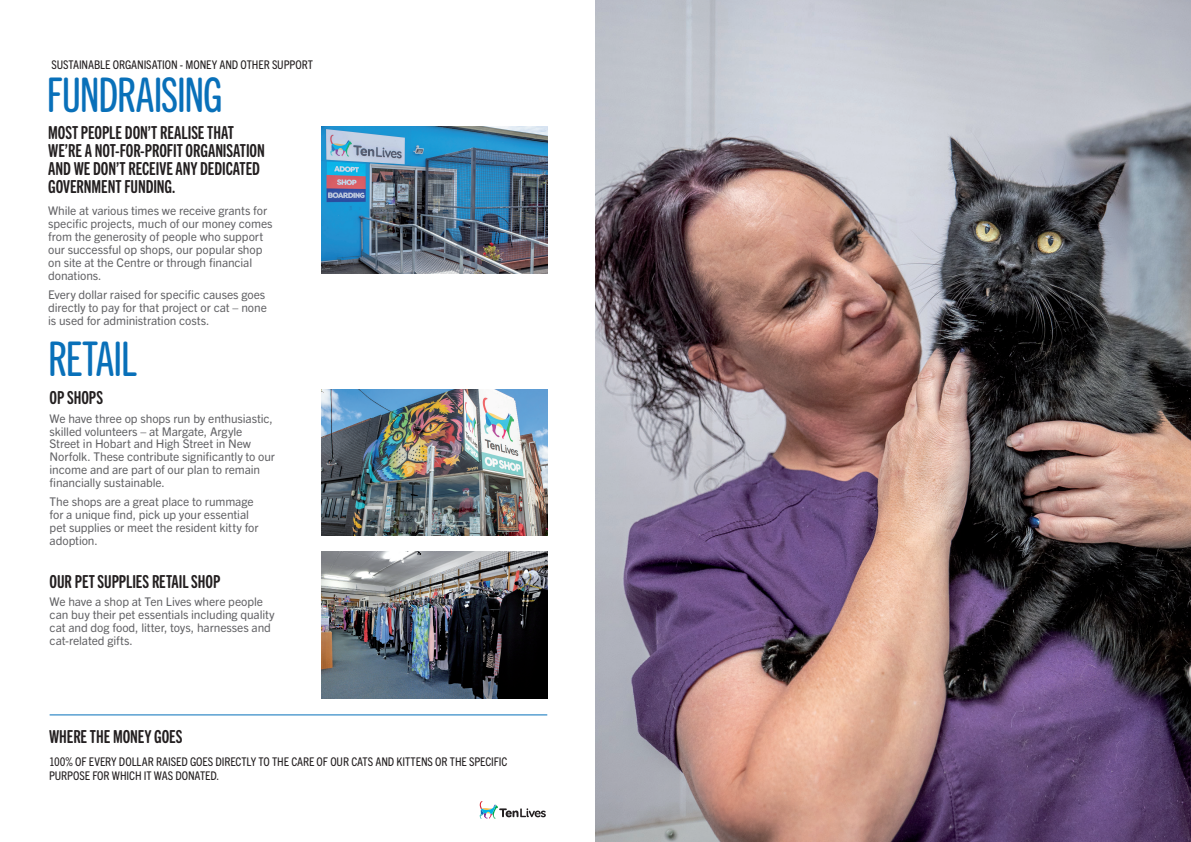
<style>
.page{position:relative;width:1191px;height:842px;background:#fff}
.page>*{position:absolute;margin:0;border:0;box-sizing:border-box;transform-origin:0 0}
.t1{font:48px "Trade Gothic Next SR Pro Cm";letter-spacing:-.025em;color:#0970b9}
.t2{font:18px/18px "Trade Gothic Next SR Pro Bd Cm";letter-spacing:-.005em;color:#231f20}
.t3{font:12px/13px "Trade Gothic Next SR Pro";letter-spacing:-.01em;color:#636366}
.t4{font:condensed 12px/14px "Trade Gothic Next SR Pro";letter-spacing:-.01em;color:#231f20}
</style>
<div class="page">
<img style="left:595px;top:0;width:596px;height:842px">
<img style="left:322px;top:126px;width:225px;height:148px">
<svg style="left:479px;top:801px;width:67px;height:18px"></svg>
<img style="left:322px;top:389px;width:225px;height:146px">
<hr style="left:50px;top:714px;width:497px;height:1px;background:#0671ba">
<img style="left:322px;top:552px;width:225px;height:146px">
<p class="t4" style="left:52px;top:57px;width:263px">SUSTAINABLE ORGANISATION - MONEY AND OTHER SUPPORT</p>
<h1 class="t1" style="left:47px;top:63px;width:177px">FUNDRAISING</h1>
<h2 class="t2" style="left:48px;top:122px;width:218px">MOST PEOPLE DON’T REALISE THAT<br>WE’RE A NOT-FOR-PROFIT ORGANISATION<br>AND WE DON’T RECEIVE ANY DEDICATED<br>GOVERNMENT FUNDING.</h2>
<p class="t3" style="left:48px;top:204px;width:226px">While at various times we receive grants for specific projects, much of our money comes from the generosity of people who support our successful op shops, our popular shop on site at the Centre or through financial donations.</p>
<p class="t3" style="left:48px;top:287px;width:220px">Every dollar raised for specific causes goes directly to pay for that project or cat – none is used for administration costs.</p>
<h1 class="t1" style="left:48px;top:326px;width:90px">RETAIL</h1>
<h2 class="t2" style="left:50px;top:387px;width:55px">OP SHOPS</h2>
<p class="t3" style="left:50px;top:411px;width:227px">We have three op shops run by enthusiastic, skilled volunteers – at Margate, Argyle Street in Hobart and High Street in New Norfolk. These contribute significantly to our income and are part of our plan to remain financially sustainable.</p>
<p class="t3" style="left:50px;top:494px;width:210px">The shops are a great place to rummage for a unique find, pick up your essential pet supplies or meet the resident kitty for adoption.</p>
<h2 class="t2" style="left:50px;top:571px;width:172px">OUR PET SUPPLIES RETAIL SHOP</h2>
<p class="t3" style="left:50px;top:594px;width:227px">We have a shop at Ten Lives where people can buy their pet essentials including quality cat and dog food, litter, toys, harnesses and cat-related gifts.</p>
<h2 class="t2" style="left:49px;top:726px;width:135px">WHERE THE MONEY GOES</h2>
<p class="t4" style="left:49px;top:753px;width:460px">100% OF EVERY DOLLAR RAISED GOES DIRECTLY TO THE CARE OF OUR CATS AND KITTENS OR THE SPECIFIC<br>PURPOSE FOR WHICH IT WAS DONATED.</p>
</div>
